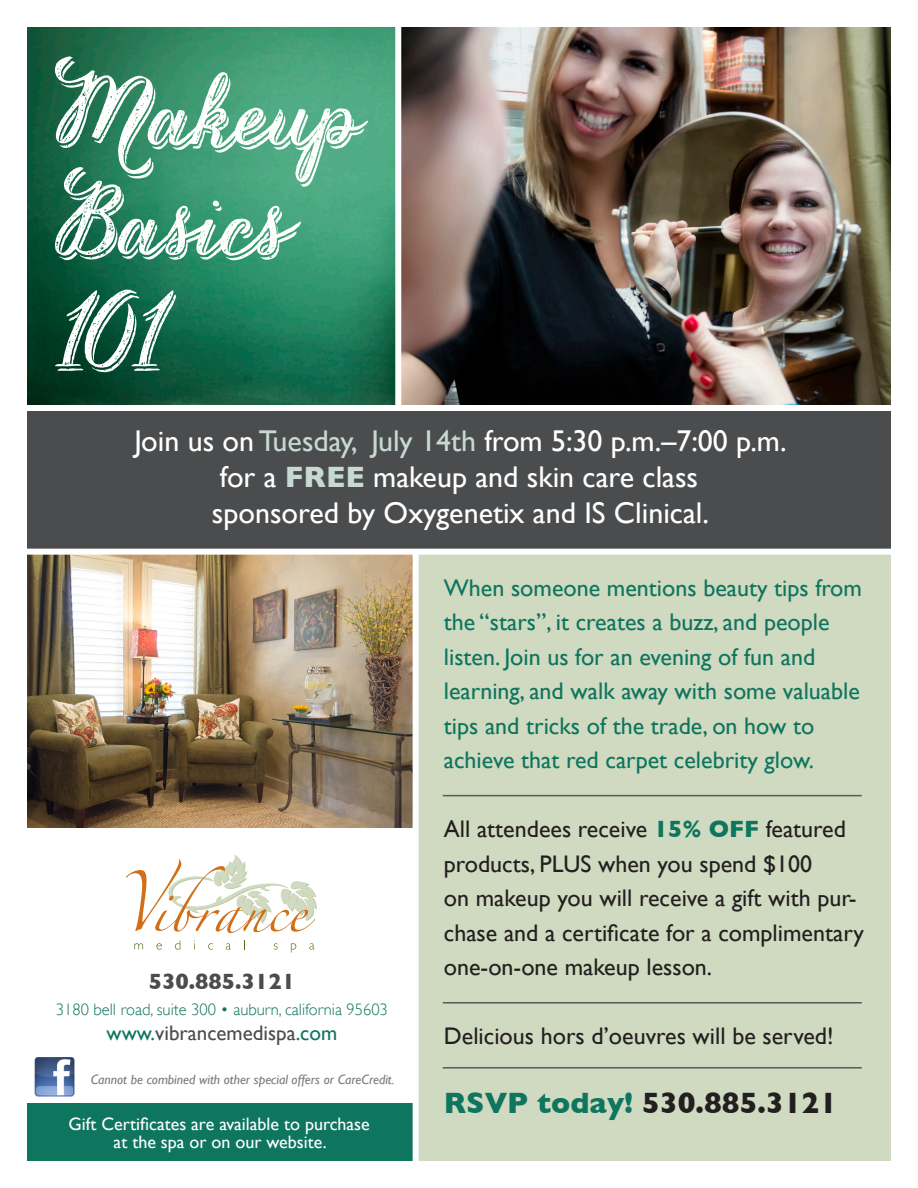
<style>
.page{position:relative;width:918px;height:1188px;background:#fff}
.page>*{position:absolute;margin:0;border:0;box-sizing:border-box;transform-origin:0 0}
.t1{font:99px/109.5px "Kaileythe Beautiful";color:#fff}
.t2{font:30px/36px "Gill Sans";color:#fff}
.t3{font:700 30px "Gill Sans";color:#231f20}
.t4{font:24px/34.5px "Gill Sans";color:#0e755e}
.t5{font:24px/34.5px "Gill Sans";color:#231f20}
.t6{font:700 22.5px "Gill Sans";color:#4b4c4d}
.t7{font:21px "Gill Sans";color:#4b4c4d}
.t8{font:18px "Gill Sans";color:#fff}
.t9{font:300 16.5px "Gill Sans";color:#0e755e}
.t10{font:italic 13.5px "Gill Sans";color:#76787b}
.s1{color:#c7d9d2}
.s2{font-weight:700;color:#c7d9d2}
.s3{color:#0e755e}
.s4{font-weight:700;color:#0e755e}
</style>
<div class="page">
<img style="left:27px;top:555px;width:386px;height:272px">
<div style="left:27px;top:1104px;width:392px;height:57px;background:#0e755e"></div>
<div style="left:27px;top:407px;width:864px;height:147px;background:#4b4c4d"></div>
<svg style="left:126px;top:854px;width:191px;height:79px"></svg>
<svg style="left:134px;top:943px;width:9px;height:6px"></svg>
<svg style="left:156px;top:943px;width:6px;height:7px"></svg>
<svg style="left:175px;top:940px;width:5px;height:10px"></svg>
<svg style="left:208px;top:943px;width:5px;height:7px"></svg>
<svg style="left:226px;top:943px;width:5px;height:7px"></svg>
<svg style="left:274px;top:943px;width:4px;height:7px"></svg>
<svg style="left:291px;top:943px;width:5px;height:10px"></svg>
<svg style="left:309px;top:943px;width:5px;height:7px"></svg>
<img style="left:34px;top:1057px;width:41px;height:40px">
<div style="left:417px;top:554px;width:474px;height:607px;background:#d0dac0"></div>
<div style="left:413px;top:552px;width:6px;height:618px;background:#fff"></div>
<div style="left:14px;top:549px;width:904px;height:6px;background:#fff"></div>
<img style="left:401px;top:27px;width:490px;height:378px">
<img style="left:27px;top:27px;width:368px;height:378px">
<div style="left:14px;top:405px;width:904px;height:6px;background:#fff"></div>
<hr style="left:443px;top:795px;width:419px;height:1px;background:#57585a">
<hr style="left:443px;top:1002px;width:419px;height:2px;background:#57585a">
<hr style="left:443px;top:1067px;width:419px;height:2px;background:#57585a">
<p class="t1" style="left:55px;top:57px;width:306px">Makeup</p>
<p class="t1" style="left:55px;top:166px;width:235px">Basics<br>101</p>
<p class="t2" style="left:134px;top:422px;width:654px">Join us on <span class="s1">Tuesday, July 14th</span> from 5:30 p.m.–7:00 p.m.</p>
<p class="t2" style="left:212px;top:458px;width:499px">for a <span class="s2">FREE</span> makeup and skin care class sponsored by Oxygenetix and IS Clinical.</p>
<p class="t6" style="left:149px;top:968px;width:148px">530.885.3121</p>
<p class="t9" style="left:56px;top:996px;width:333px">3180 bell road, suite 300 • auburn, california 95603</p>
<p class="t7" style="left:107px;top:1021px;width:232px"><span class="s3">www.</span>vibrancemedispa<span class="s3">.com</span></p>
<p class="t10" style="left:91px;top:1072px;width:305px">Cannot be combined with other special offers or CareCredit.</p>
<p class="t8" style="left:69px;top:1113px;width:303px">Gift Certificates are available to purchase</p>
<p class="t8" style="left:114px;top:1131px;width:214px">at the spa or on our website.</p>
<p class="t4" style="left:444px;top:570px;width:420px">When someone mentions beauty tips from the “stars”, it creates a buzz, and people listen. Join us for an evening of fun and learning, and walk away with some valuable tips and tricks of the trade, on how to achieve that red carpet celebrity glow.</p>
<p class="t5" style="left:444px;top:812px;width:422px">All attendees receive <span class="s4">15% OFF</span> featured products, PLUS when you spend $100<br>on makeup you will receive a gift with pur&shy;chase and a certificate for a complimentary one-on-one makeup lesson.</p>
<p class="t5" style="left:444px;top:1018px;width:391px">Delicious hors d’oeuvres will be served!</p>
<p class="t3" style="left:444px;top:1085px;width:395px"><span class="s3">RSVP today!</span> 530.885.3121</p>
</div>
